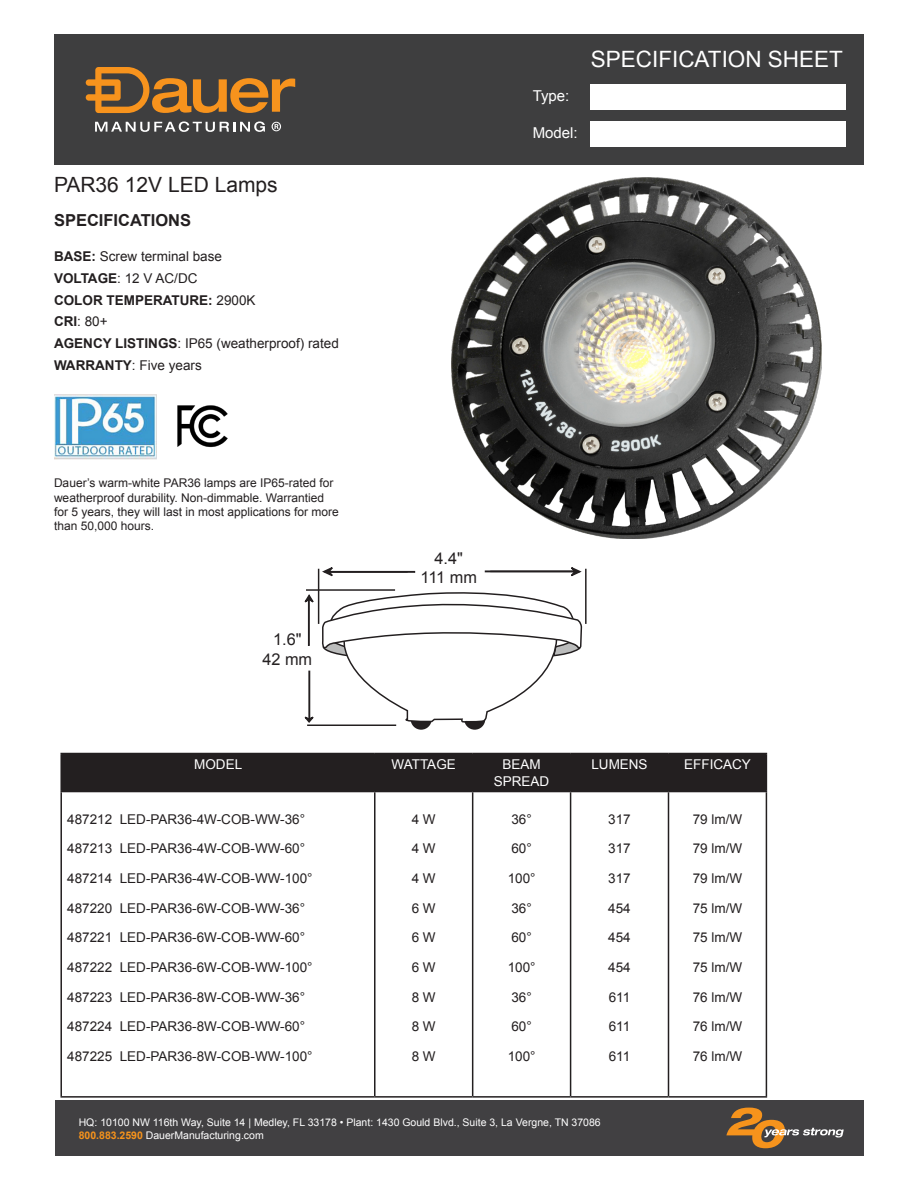
<style>
.page{position:relative;width:918px;height:1188px;background:#fff}
.page>*{position:absolute;margin:0;border:0;box-sizing:border-box;transform-origin:0 0}
.t1{font:22.5px "Arial";color:#fff}
.t2{font:21px "Arial";color:#231f20}
.t3{font:700 16.5px "Arial";color:#231f20}
.t4{font:16.35px/19.5px "Arial";color:#262223;text-align:center}
.t5{font:15px "Arial";color:#fff}
.t6{font:13.5px "Arial";color:#231f20}
.t7{font:13.5px/16.2px "Arial";color:#fff;text-align:center}
.t8{font:700 13.5px "Arial";color:#231f20}
.t9{font:13.5px "Arial";letter-spacing:-.02em;color:#fff}
.t10{font:12px/14.4px "Arial";color:#231f20}
.t11{font:10.5px/12.6px "Arial";color:#fff}
.s1{font-weight:700}
.s2{font-weight:400}
.s3{color:#231f20}
.s4{font-weight:700;color:#f6931c}
</style>
<div class="page">
<div style="left:62px;top:754px;width:704px;height:37px;background:#231f20"></div>
<hr style="left:60px;top:753px;width:315px;height:1px;background:#231f20">
<hr style="left:60px;top:754px;width:2px;height:37px;background:#231f20">
<hr style="left:375px;top:753px;width:98px;height:1px;background:#231f20">
<hr style="left:374px;top:754px;width:2px;height:37px;background:#231f20">
<hr style="left:473px;top:753px;width:98px;height:1px;background:#231f20">
<hr style="left:472px;top:754px;width:1px;height:37px;background:#231f20">
<hr style="left:571px;top:753px;width:98px;height:1px;background:#231f20">
<hr style="left:570px;top:754px;width:1px;height:37px;background:#231f20">
<hr style="left:669px;top:753px;width:98px;height:1px;background:#231f20">
<hr style="left:668px;top:754px;width:1px;height:37px;background:#231f20">
<hr style="left:766px;top:754px;width:1px;height:37px;background:#231f20">
<hr style="left:60px;top:791px;width:315px;height:1px;background:#231f20">
<hr style="left:60px;top:792px;width:2px;height:304px;background:#231f20">
<hr style="left:375px;top:791px;width:98px;height:1px;background:#231f20">
<hr style="left:374px;top:792px;width:2px;height:304px;background:#231f20">
<hr style="left:473px;top:791px;width:98px;height:1px;background:#231f20">
<hr style="left:472px;top:792px;width:1px;height:304px;background:#231f20">
<hr style="left:571px;top:791px;width:98px;height:1px;background:#231f20">
<hr style="left:570px;top:792px;width:1px;height:304px;background:#231f20">
<hr style="left:669px;top:791px;width:98px;height:1px;background:#231f20">
<hr style="left:668px;top:792px;width:1px;height:304px;background:#231f20">
<hr style="left:766px;top:792px;width:1px;height:304px;background:#231f20">
<hr style="left:60px;top:1096px;width:315px;height:2px;background:#231f20">
<hr style="left:375px;top:1096px;width:98px;height:2px;background:#231f20">
<hr style="left:473px;top:1096px;width:98px;height:2px;background:#231f20">
<hr style="left:571px;top:1096px;width:98px;height:2px;background:#231f20">
<hr style="left:669px;top:1096px;width:98px;height:2px;background:#231f20">
<img style="left:54px;top:394px;width:103px;height:66px">
<svg style="left:304px;top:567px;width:279px;height:163px"></svg>
<hr style="left:307px;top:725px;width:89px;height:1px;background:#231f20">
<hr style="left:306px;top:589px;width:89px;height:2px;background:#231f20">
<hr style="left:318px;top:569px;width:1px;height:55px;background:#231f20">
<hr style="left:585px;top:569px;width:2px;height:55px;background:#231f20">
<img style="left:452px;top:177px;width:369px;height:361px">
<div style="left:54px;top:34px;width:810px;height:131px;background:#3e3e3f"></div>
<div style="left:591px;top:84px;width:255px;height:25px;background:#fff"></div>
<div style="left:591px;top:122px;width:255px;height:25px;background:#fff"></div>
<svg style="left:95px;top:121px;width:170px;height:11px"></svg>
<svg style="left:272px;top:122px;width:9px;height:9px"></svg>
<svg style="left:86px;top:67px;width:209px;height:46px"></svg>
<div style="left:56px;top:1101px;width:808px;height:55px;background:#414042"></div>
<svg style="left:726px;top:1108px;width:118px;height:40px"></svg>
<img style="left:177px;top:405px;width:51px;height:43px">
<p class="t2" style="left:54px;top:171px;width:225px">PAR36 12V LED Lamps</p>
<p class="t3" style="left:54px;top:209px;width:139px">SPECIFICATIONS</p>
<p class="t6" style="left:54px;top:248px;width:170px"><span class="s1">BASE:</span> Screw terminal base</p>
<p class="t6" style="left:54px;top:269px;width:145px"><span class="s1">VOLTAGE</span>: 12 V AC/DC</p>
<p class="t8" style="left:54px;top:291px;width:203px">COLOR TEMPERATURE: <span class="s2">2900K</span></p>
<p class="t6" style="left:54px;top:313px;width:55px"><span class="s1">CRI</span>: 80+</p>
<p class="t6" style="left:54px;top:335px;width:286px"><span class="s1">AGENCY LISTINGS</span>: IP65 (weatherproof) rated</p>
<p class="t6" style="left:54px;top:356px;width:149px"><span class="s1">WARRANTY</span>: Five years</p>
<p class="t10" style="left:54px;top:476px;width:286px">Dauer’s warm-white PAR36 lamps are IP65-rated for weatherproof durability. Non-dimmable. Warrantied for 5 years, they will last in most applications for more than 50,000 hours.</p>
<p class="t4" style="left:262px;top:630px;width:51px"><span class="s3">1.6</span>"<br>42 mm</p>
<p class="t5" style="left:533px;top:85px;width:38px">Type:</p>
<p class="t1" style="left:591px;top:44px;width:254px">SPECIFICATION SHEET</p>
<p class="t4" style="left:420px;top:549px;width:58px"><span class="s3">4.4</span>"<br>111 mm</p>
<p class="t7" style="left:194px;top:757px;width:50px">MODEL</p>
<p class="t9" style="left:392px;top:756px;width:66px">WATTAGE</p>
<p class="t7" style="left:494px;top:757px;width:57px">BEAM<br>SPREAD</p>
<p class="t7" style="left:591px;top:757px;width:58px">LUMENS</p>
<p class="t7" style="left:684px;top:757px;width:68px">EFFICACY</p>
<p class="t6" style="left:67px;top:810px;width:239px">487212 LED-PAR36-4W-COB-WW-36°</p>
<p class="t6" style="left:67px;top:840px;width:239px">487213 LED-PAR36-4W-COB-WW-60°</p>
<p class="t6" style="left:67px;top:869px;width:247px">487214 LED-PAR36-4W-COB-WW-100°</p>
<p class="t6" style="left:67px;top:899px;width:239px">487220 LED-PAR36-6W-COB-WW-36°</p>
<p class="t6" style="left:67px;top:929px;width:239px">487221 LED-PAR36-6W-COB-WW-60°</p>
<p class="t6" style="left:67px;top:958px;width:247px">487222 LED-PAR36-6W-COB-WW-100°</p>
<p class="t6" style="left:67px;top:988px;width:239px">487223 LED-PAR36-8W-COB-WW-36°</p>
<p class="t6" style="left:67px;top:1018px;width:239px">487224 LED-PAR36-8W-COB-WW-60°</p>
<p class="t6" style="left:67px;top:1048px;width:247px">487225 LED-PAR36-8W-COB-WW-100°</p>
<p class="t6" style="left:511px;top:810px;width:22px">36°</p>
<p class="t6" style="left:511px;top:840px;width:22px">60°</p>
<p class="t6" style="left:508px;top:869px;width:29px">100°</p>
<p class="t6" style="left:511px;top:899px;width:22px">36°</p>
<p class="t6" style="left:511px;top:929px;width:22px">60°</p>
<p class="t6" style="left:508px;top:958px;width:29px">100°</p>
<p class="t6" style="left:511px;top:988px;width:22px">36°</p>
<p class="t6" style="left:511px;top:1018px;width:22px">60°</p>
<p class="t6" style="left:508px;top:1048px;width:29px">100°</p>
<p class="t6" style="left:693px;top:810px;width:51px">79 lm/W</p>
<p class="t6" style="left:693px;top:840px;width:51px">79 lm/W</p>
<p class="t6" style="left:693px;top:869px;width:51px">79 lm/W</p>
<p class="t6" style="left:693px;top:899px;width:51px">75 lm/W</p>
<p class="t6" style="left:693px;top:929px;width:51px">75 lm/W</p>
<p class="t6" style="left:693px;top:958px;width:51px">75 lm/W</p>
<p class="t6" style="left:693px;top:988px;width:51px">76 lm/W</p>
<p class="t6" style="left:693px;top:1018px;width:51px">76 lm/W</p>
<p class="t6" style="left:693px;top:1048px;width:51px">76 lm/W</p>
<p class="t6" style="left:608px;top:810px;width:24px">317</p>
<p class="t6" style="left:608px;top:840px;width:24px">317</p>
<p class="t6" style="left:608px;top:869px;width:24px">317</p>
<p class="t6" style="left:608px;top:899px;width:24px">454</p>
<p class="t6" style="left:608px;top:929px;width:24px">454</p>
<p class="t6" style="left:608px;top:958px;width:24px">454</p>
<p class="t6" style="left:609px;top:988px;width:23px">611</p>
<p class="t6" style="left:609px;top:1018px;width:23px">611</p>
<p class="t6" style="left:609px;top:1048px;width:23px">611</p>
<p class="t6" style="left:412px;top:810px;width:26px">4 W</p>
<p class="t6" style="left:412px;top:840px;width:26px">4 W</p>
<p class="t6" style="left:412px;top:869px;width:26px">4 W</p>
<p class="t6" style="left:412px;top:899px;width:26px">6 W</p>
<p class="t6" style="left:412px;top:929px;width:26px">6 W</p>
<p class="t6" style="left:412px;top:958px;width:26px">6 W</p>
<p class="t6" style="left:412px;top:988px;width:26px">8 W</p>
<p class="t6" style="left:412px;top:1018px;width:26px">8 W</p>
<p class="t6" style="left:412px;top:1048px;width:26px">8 W</p>
<p class="t11" style="left:79px;top:1116px;width:524px">HQ: 10100 NW 116th Way, Suite 14 | Medley, FL 33178 • Plant: 1430 Gould Blvd., Suite 3, La Vergne, TN 37086<br><span class="s4">800.883.2590</span> DauerManufacturing.com</p>
</div>
